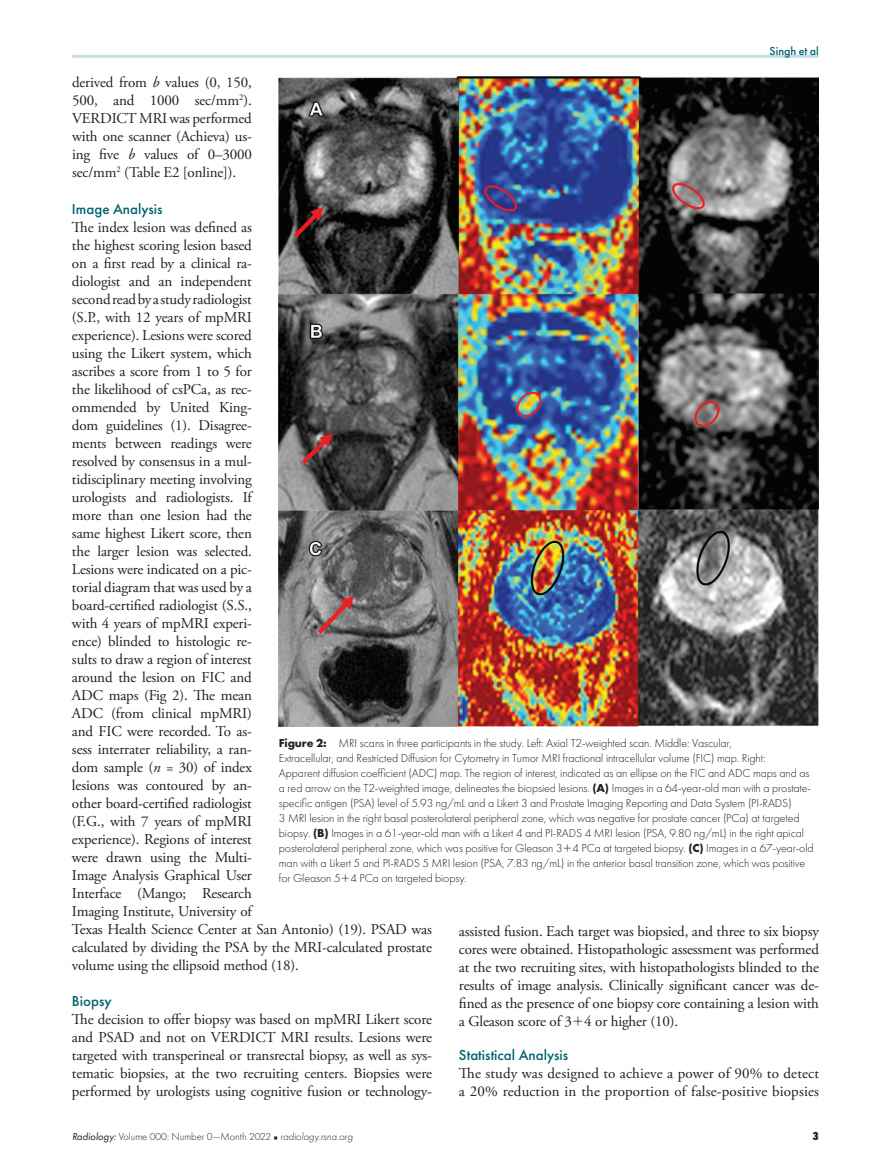
<style>
.page{position:relative;width:891px;height:1175px;background:#fff}
.page>*{position:absolute;margin:0;border:0;box-sizing:border-box;transform-origin:0 0}
.t1{font:15px/18px "Adobe Garamond Pro";letter-spacing:-.01em;color:#231f20;text-align:justify}
.t2{font:15px/18px "Adobe Garamond Pro";letter-spacing:.01em;color:#231f20}
.t3{font:500 15px "Futura PT";color:#00636d}
.t4{font:300 12px/15px "Futura PT";letter-spacing:-.01em;color:#231f20}
.t5{font:500 12px "Futura PT";color:#00636d}
.t6{font:800 12px "Futura PT Cond";color:#231f20}
.t7{font:300 10.5px "Futura PT";color:#231f20}
.s1{font-style:italic}
.s2{font-weight:700}
.s3{font-family:"Universal Greekwith Math Pi";font-weight:400}
.s4{font-family:"Universal Greekwith Math Pi"}
.s5{font-weight:400;font-style:italic}
.s6{font-family:"Universal Newswith Comm Pi";font-weight:400;font-size:6px}
</style>
<div class="page">
<hr style="left:72px;top:55px;width:747px;height:3px;background:#c6dee1">
<img style="left:279px;top:77px;width:540px;height:649px">
<p class="t5" style="left:770px;top:44px;width:51px">Singh et al</p>
<p class="t1" style="left:72px;top:74px;width:181px">derived from <span class="s1">b</span> values (0, 150, 500, and 1000 sec/mm<sup>2</sup>).<br>VERDICT MRI was performed with one scanner (Achieva) us&shy;ing five <span class="s1">b</span> values of 0–3000 sec/mm<sup>2</sup> (Table E2 [online]).</p>
<p class="t3" style="left:72px;top:199px;width:92px">Image Analysis</p>
<p class="t1" style="left:72px;top:218px;width:362px;text-align:left">The index lesion was defined as<br>the highest scoring lesion based<br>on a first read by a clinical ra-<br>diologist and an independent<br>second read by a study radiologist<br>(S.P., with 12 years of mpMRI<br>experience). Lesions were scored<br>using the Likert system, which<br>ascribes a score from 1 to 5 for<br>the likelihood of csPCa, as rec-<br>ommended by United King-<br>dom guidelines (1). Disagree-<br>ments between readings were<br>resolved by consensus in a mul-<br>tidisciplinary meeting involving<br>urologists and radiologists. If<br>more than one lesion had the<br>same highest Likert score, then<br>the larger lesion was selected.<br>Lesions were indicated on a pic-<br>torial diagram that was used by a<br>board-certified radiologist (S.S.,<br>with 4 years of mpMRI experi-<br>ence) blinded to histologic re-<br>sults to draw a region of interest<br>around the lesion on FIC and<br>ADC maps (Fig 2). The mean<br>ADC (from clinical mpMRI)<br>and FIC were recorded. To as-<br>sess interrater reliability, a ran-<br>dom sample (<span class="s1">n</span> = 30) of index<br>lesions was contoured by an-<br>other board-certified radiologist<br>(F.G., with 7 years of mpMRI<br>experience). Regions of interest<br>were drawn using the Multi-<br>Image Analysis Graphical User<br>Interface (Mango; Research<br>Imaging Institute, University of<br>Texas Health Science Center at San Antonio) (19). PSAD was calculated by dividing the PSA by the MRI-calculated prostate volume using the ellipsoid method (18).</p>
<p class="t3" style="left:72px;top:991px;width:41px">Biopsy</p>
<p class="t1" style="left:72px;top:1010px;width:362px">The decision to offer biopsy was based on mpMRI Likert score and PSAD and not on VERDICT MRI results. Lesions were targeted with transperineal or transrectal biopsy, as well as sys&shy;tematic biopsies, at the two recruiting centers. Biopsies were performed by urologists using cognitive fusion or technology-</p>
<p class="t4" style="left:279px;top:736px;width:536px"><span class="s2">Figure 2:</span> MRI scans in three participants in the study. Left: Axial T2-weighted scan. Middle: Vascular,<br>Extracellular, and Restricted Diffusion for Cytometry in Tumor MRI fractional intracellular volume (FIC) map. Right:<br>Apparent diffusion coefficient (ADC) map. The region of interest, indicated as an ellipse on the FIC and ADC maps and as a red arrow on the T2-weighted image, delineates the biopsied lesions. <span class="s2">(A)</span> Images in a 64-year-old man with a prostate&shy;specific antigen (PSA) level of 5.93 ng/mL and a Likert 3 and Prostate Imaging Reporting and Data System (PI-RADS)<br>3 MRI lesion in the right basal posterolateral peripheral zone, which was negative for prostate cancer (PCa) at targeted biopsy. <span class="s2">(B)</span> Images in a 61-year-old man with a Likert 4 and PI-RADS 4 MRI lesion (PSA, 9.80 ng/mL) in the right apical posterolateral peripheral zone, which was positive for Gleason 3<span class="s3">1</span>4 PCa at targeted biopsy. <span class="s2">(C)</span> Images in a 67-year-old man with a Likert 5 and PI-RADS 5 MRI lesion (PSA, 7.83 ng/mL) in the anterior basal transition zone, which was positive for Gleason 5<span class="s3">1</span>4 PCa on targeted biopsy.</p>
<p class="t1" style="left:459px;top:922px;width:362px">assisted fusion. Each target was biopsied, and three to six biopsy cores were obtained. Histopathologic assessment was performed at the two recruiting sites, with histopathologists blinded to the results of image analysis. Clinically significant cancer was de&shy;fined as the presence of one biopsy core containing a lesion with a Gleason score of 3<span class="s4">1</span>4 or higher (10).</p>
<p class="t3" style="left:459px;top:1046px;width:111px">Statistical Analysis</p>
<p class="t2" style="left:459px;top:1065px;width:361px">The study was designed to achieve a power of 90% to detect a 20% reduction in the proportion of false-positive biopsies</p>
<p class="t7" style="left:72px;top:1131px;width:282px"><span class="s5">Radiology:</span> Volume 000: Number 0—Month 2022 <span class="s6">n</span> <span class="s1">radiology.rsna.org</span></p>
<p class="t6" style="left:813px;top:1129px;width:8px">3</p>
</div>
